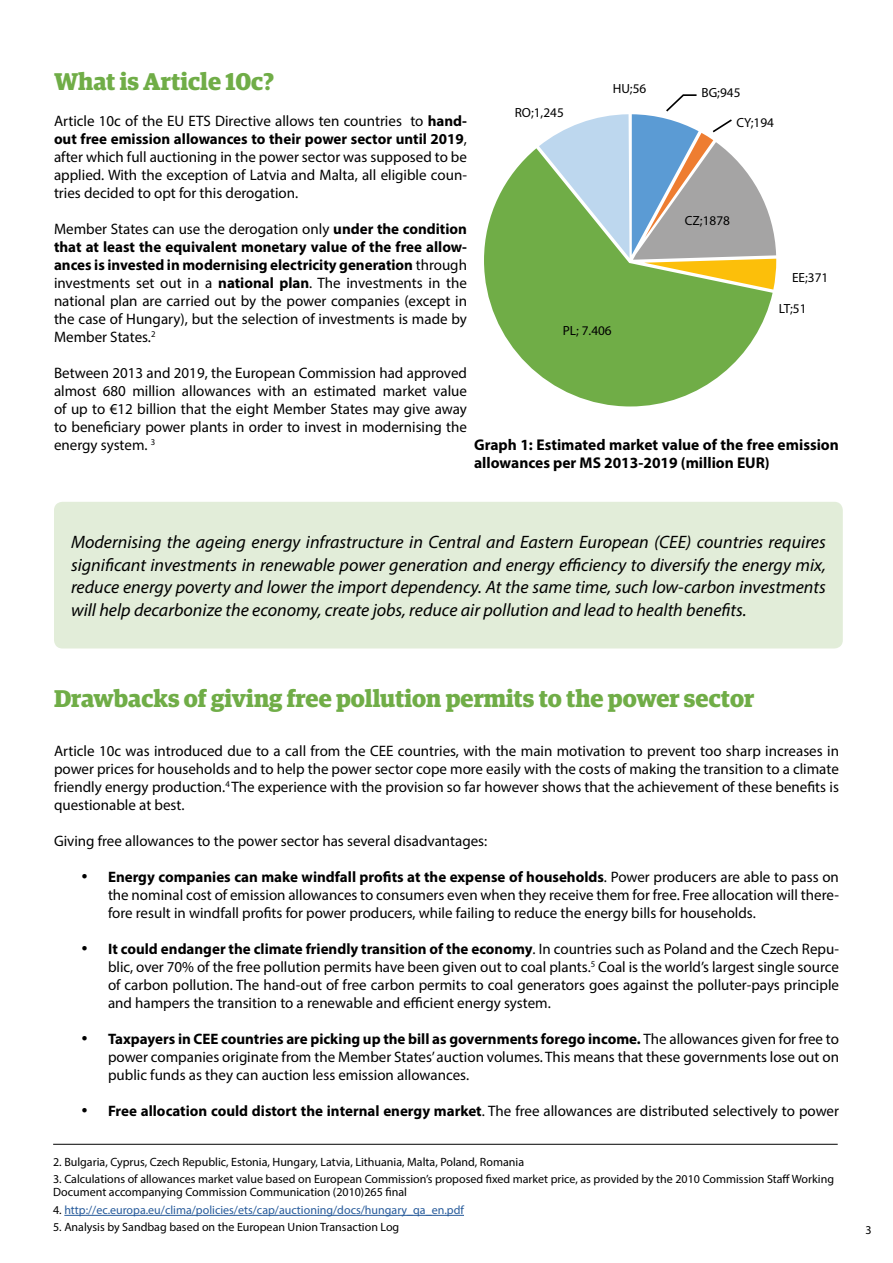
<style>
.page{position:relative;width:893px;height:1263px;background:#fff}
.page>*{position:absolute;margin:0;border:0;box-sizing:border-box;transform-origin:0 0}
.t1{font:700 24.3px "Guardian Egyp";color:#70ad47}
.t2{font:italic 18px/22.5px "Myriad Pro";color:#000;text-align:justify}
.t3{font:700 15.6px/18px "Myriad Pro";color:#000}
.t4{font:15.15px/18px "Myriad Pro";color:#000;text-align:justify}
.t5{font:13.35px "Myriad Pro";color:#000}
.t6{font:12px/13.5px "Myriad Pro";color:#000}
.t7{font:12px "Myriad Pro";color:#275b9b}
.s1{font-weight:700}
.s2{color:#000}
</style>
<div class="page">
<div style="left:54px;top:502px;width:789px;height:146px;background:#e2edd9;border-radius:9px"></div>
<svg style="left:484px;top:148px;width:289px;height:258px;fill:#70ad47"></svg>
<svg style="left:539px;top:94px;width:237px;height:196px"></svg>
<hr style="left:53px;top:1144px;width:785px;height:1px;background:#000">
<hr style="left:64px;top:1215px;width:400px;height:1px;background:#275b9b">
<h1 class="t1" style="left:54px;top:63px;width:222px">What is Article 10c?</h1>
<p class="t4" style="left:54px;top:112px;width:415px">Article 10c of the EU ETS Directive allows ten countries to <span class="s1">hand&shy;out free emission allowances to their power sector until 2019</span>, after which full auctioning in the power sector was supposed to be applied. With the exception of Latvia and Malta, all eligible coun&shy;tries decided to opt for this derogation.</p>
<p class="t4" style="left:54px;top:220px;width:414px">Member States can use the derogation only <span class="s1">under the condition that at least the equivalent monetary value of the free allow&shy;ances is invested in modernising electricity generation</span> through investments set out in a <span class="s1">national plan</span>. The investments in the national plan are carried out by the power companies (except in the case of Hungary), but the selection of investments is made by Member States.<sup>2</sup></p>
<p class="t4" style="left:54px;top:364px;width:415px">Between 2013 and 2019, the European Commission had approved almost 680 million allowances with an estimated market value of up to €12 billion that the eight Member States may give away to beneficiary power plants in order to invest in modernising the energy system. <sup>3</sup></p>
<p class="t5" style="left:613px;top:80px;width:35px">HU;56</p>
<p class="t5" style="left:701px;top:84px;width:40px">BG;945</p>
<p class="t5" style="left:736px;top:114px;width:39px">CY;194</p>
<p class="t5" style="left:515px;top:104px;width:51px">RO;1,245</p>
<p class="t5" style="left:685px;top:213px;width:47px">CZ;1878</p>
<p class="t5" style="left:792px;top:269px;width:38px">EE;371</p>
<p class="t5" style="left:779px;top:300px;width:29px">LT;51</p>
<p class="t5" style="left:563px;top:322px;width:50px">PL; 7.406</p>
<p class="t3" style="left:474px;top:435px;width:366px">Graph 1: Estimated market value of the free emission allowances per MS 2013-2019 (million EUR)</p>
<p class="t2" style="left:71px;top:531px;width:756px">Modernising the ageing energy infrastructure in Central and Eastern European (CEE) countries requires significant investments in renewable power generation and energy efficiency to diversify the energy mix, reduce energy poverty and lower the import dependency. At the same time, such low-carbon investments will help decarbonize the economy, create jobs, reduce air pollution and lead to health benefits.</p>
<h1 class="t1" style="left:54px;top:680px;width:702px">Drawbacks of giving free pollution permits to the power sector</h1>
<p class="t4" style="left:54px;top:742px;width:786px">Article 10c was introduced due to a call from the CEE countries, with the main motivation to prevent too sharp increases in power prices for households and to help the power sector cope more easily with the costs of making the transition to a climate friendly energy production.<sup>4</sup> The experience with the provision so far however shows that the achievement of these benefits is questionable at best.</p>
<p class="t4" style="left:54px;top:832px;width:435px">Giving free allowances to the power sector has several disadvantages:</p>
<p class="t4" style="left:108px;top:868px;width:732px;text-indent:-27px">• <span class="s1">Energy companies can make windfall profits at the expense of households</span>. Power producers are able to pass on the nominal cost of emission allowances to consumers even when they receive them for free. Free allocation will there&shy;fore result in windfall profits for power producers, while failing to reduce the energy bills for households.</p>
<p class="t4" style="left:108px;top:940px;width:732px;text-indent:-27px">• <span class="s1">It could endanger the climate friendly transition of the economy</span>. In countries such as Poland and the Czech Repu&shy;blic, over 70% of the free pollution permits have been given out to coal plants.<sup>5</sup> Coal is the world’s largest single source of carbon pollution. The hand-out of free carbon permits to coal generators goes against the polluter-pays principle and hampers the transition to a renewable and efficient energy system.</p>
<p class="t4" style="left:108px;top:1030px;width:732px;text-indent:-27px">• <span class="s1">Taxpayers in CEE countries are picking up the bill as governments forego income.</span> The allowances given for free to power companies originate from the Member States’ auction volumes. This means that these governments lose out on public funds as they can auction less emission allowances.</p>
<p class="t4" style="left:81px;top:1102px;width:759px">• <span class="s1">Free allocation could distort the internal energy market</span>. The free allowances are distributed selectively to power</p>
<p class="t6" style="left:53px;top:1155px;width:472px">2. Bulgaria, Cyprus, Czech Republic, Estonia, Hungary, Latvia, Lithuania, Malta, Poland, Romania</p>
<p class="t6" style="left:53px;top:1172px;width:782px">3. Calculations of allowances market value based on European Commission’s proposed fixed market price, as provided by the 2010 Commission Staff Working<br>Document accompanying Commission Communication (2010)265 final</p>
<p class="t7" style="left:53px;top:1203px;width:412px"><span class="s2">4.</span> http://ec.europa.eu/clima/policies/ets/cap/auctioning/docs/hungary_qa_en.pdf</p>
<p class="t6" style="left:53px;top:1220px;width:348px">5. Analysis by Sandbag based on the European Union Transaction Log</p>
<p class="t6" style="left:865px;top:1223px;width:8px">3</p>
</div>
